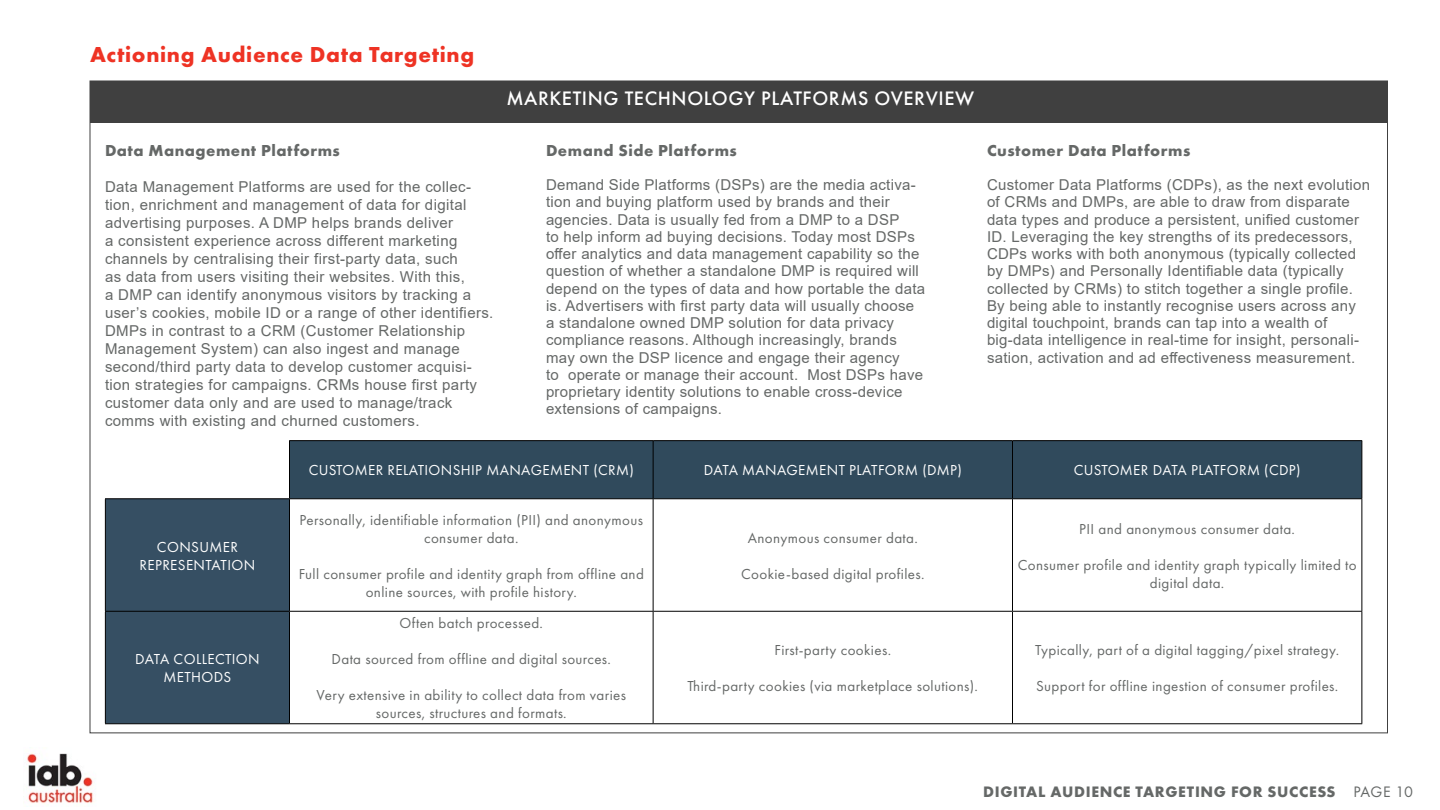
<style>
.page{position:relative;width:1440px;height:810px;background:#fff}
.page>*{position:absolute;margin:0;border:0;box-sizing:border-box;transform-origin:0 0}
.t1{font:700 22.5px "Futura PT";letter-spacing:.03em;color:#ee3324}
.Graph_Head_1{font:500 20.25px "Futura PT";letter-spacing:.03em;color:#fff}
.SubHead{font:700 16.5px "Futura PT";letter-spacing:.03em;color:#656867}
.t2{font:700 15.75px "Futura PT";letter-spacing:.04em;color:#656867}
.Grey_body_Main{font:15px/17.2px "Arial";letter-spacing:.02em;color:#656867}
.Graph_body_20{font:15px/18px "Futura PT";letter-spacing:.025em;color:#656867;text-align:center}
.Graph_body_20-2{font:15px/18px "Futura PT";letter-spacing:.025em;color:#fff;text-align:center}
.s1{font-weight:400}
</style>
<div class="page">
<div style="left:90px;top:81px;width:1298px;height:42px;background:#404040"></div>
<div style="left:290px;top:441px;width:1072px;height:57px;background:#304a5c"></div>
<div style="left:106px;top:499px;width:183px;height:224px;background:#364f63"></div>
<hr style="left:289px;top:440px;width:364px;height:1px;background:#000">
<hr style="left:289px;top:441px;width:1px;height:57px;background:#000">
<hr style="left:653px;top:440px;width:360px;height:1px;background:#000">
<hr style="left:653px;top:441px;width:1px;height:57px;background:#000">
<hr style="left:1012px;top:440px;width:350px;height:1px;background:#000">
<hr style="left:1012px;top:441px;width:1px;height:57px;background:#000">
<hr style="left:1362px;top:441px;width:1px;height:57px;background:#000">
<hr style="left:105px;top:498px;width:185px;height:1px;background:#000">
<hr style="left:105px;top:499px;width:1px;height:112px;background:#000">
<hr style="left:290px;top:498px;width:363px;height:1px;background:#000">
<hr style="left:289px;top:499px;width:1px;height:112px;background:#000">
<hr style="left:653px;top:498px;width:360px;height:1px;background:#000">
<hr style="left:653px;top:499px;width:1px;height:112px;background:#000">
<hr style="left:1012px;top:498px;width:350px;height:1px;background:#000">
<hr style="left:1012px;top:499px;width:1px;height:112px;background:#000">
<hr style="left:1362px;top:499px;width:1px;height:112px;background:#000">
<hr style="left:105px;top:611px;width:185px;height:1px;background:#000">
<hr style="left:105px;top:612px;width:1px;height:111px;background:#000">
<hr style="left:290px;top:611px;width:363px;height:1px;background:#000">
<hr style="left:289px;top:612px;width:1px;height:111px;background:#000">
<hr style="left:653px;top:611px;width:360px;height:1px;background:#000">
<hr style="left:653px;top:612px;width:1px;height:111px;background:#000">
<hr style="left:1012px;top:611px;width:350px;height:1px;background:#000">
<hr style="left:1012px;top:612px;width:1px;height:111px;background:#000">
<hr style="left:1362px;top:612px;width:1px;height:111px;background:#000">
<hr style="left:105px;top:723px;width:185px;height:1px;background:#000">
<hr style="left:290px;top:723px;width:363px;height:1px;background:#000">
<hr style="left:653px;top:723px;width:360px;height:1px;background:#000">
<hr style="left:1012px;top:723px;width:350px;height:1px;background:#000">
<img style="left:27px;top:753px;width:67px;height:51px">
<p class="t1" style="left:90px;top:40px;width:386px">Actioning Audience Data Targeting</p>
<p class="SubHead" style="left:105px;top:140px;width:236px">Data Management Platforms</p>
<p class="Grey_body_Main" style="left:105px;top:177px;width:390px;line-height:18px">Data Management Platforms are used for the collec&shy;tion, enrichment and management of data for digital advertising purposes. A DMP helps brands deliver<br>a consistent experience across different marketing channels by centralising their first-party data, such<br>as data from users visiting their websites. With this,<br>a DMP can identify anonymous visitors by tracking a user’s cookies, mobile ID or a range of other identifiers.<br>DMPs in contrast to a CRM (Customer Relationship Management System) can also ingest and manage second/third party data to develop customer acquisi&shy;tion strategies for campaigns. CRMs house first party customer data only and are used to manage/track comms with existing and churned customers.</p>
<p class="Graph_Head_1" style="left:506px;top:87px;width:469px">MARKETING TECHNOLOGY PLATFORMS OVERVIEW</p>
<p class="SubHead" style="left:546px;top:140px;width:192px">Demand Side Platforms</p>
<p class="Grey_body_Main" style="left:546px;top:176px;width:381px">Demand Side Platforms (DSPs) are the media activa&shy;tion and buying platform used by brands and their agencies. Data is usually fed from a DMP to a DSP<br>to help inform ad buying decisions. Today most DSPs offer analytics and data management capability so the question of whether a standalone DMP is required will depend on the types of data and how portable the data is. Advertisers with first party data will usually choose a standalone owned DMP solution for data privacy compliance reasons. Although increasingly, brands may own the DSP licence and engage their agency<br>to operate or manage their account. Most DSPs have proprietary identity solutions to enable cross-device extensions of campaigns.</p>
<p class="SubHead" style="left:987px;top:140px;width:205px">Customer Data Platforms</p>
<p class="Grey_body_Main" style="left:987px;top:176px;width:385px">Customer Data Platforms (CDPs), as the next evolution of CRMs and DMPs, are able to draw from disparate data types and produce a persistent, unified customer ID. Leveraging the key strengths of its predecessors, CDPs works with both anonymous (typically collected by DMPs) and Personally Identifiable data (typically collected by CRMs) to stitch together a single profile.<br>By being able to instantly recognise users across any digital touchpoint, brands can tap into a wealth of big-data intelligence in real-time for insight, personali&shy;sation, activation and ad effectiveness measurement.</p>
<p class="Graph_body_20-2" style="left:140px;top:538px;width:117px">CONSUMER<br>REPRESENTATION</p>
<p class="Graph_body_20-2" style="left:135px;top:650px;width:126px">DATA COLLECTION<br>METHODS</p>
<p class="Graph_body_20-2" style="left:309px;top:461px;width:327px">CUSTOMER RELATIONSHIP MANAGEMENT (CRM)</p>
<p class="Graph_body_20-2" style="left:704px;top:461px;width:260px">DATA MANAGEMENT PLATFORM (DMP)</p>
<p class="Graph_body_20-2" style="left:1074px;top:461px;width:228px">CUSTOMER DATA PLATFORM (CDP)</p>
<p class="Graph_body_20" style="left:300px;top:511px;width:345px">Personally, identifiable information (PII) and anonymous consumer data.</p>
<p class="Graph_body_20" style="left:299px;top:565px;width:347px">Full consumer profile and identity graph from offline and online sources, with profile history.</p>
<p class="Graph_body_20" style="left:400px;top:614px;width:145px">Often batch processed.</p>
<p class="Graph_body_20" style="left:332px;top:650px;width:281px">Data sourced from offline and digital sources.</p>
<p class="Graph_body_20" style="left:317px;top:686px;width:311px">Very extensive in ability to collect data from varies sources, structures and formats.</p>
<p class="Graph_body_20" style="left:748px;top:529px;width:172px">Anonymous consumer data.</p>
<p class="Graph_body_20" style="left:741px;top:565px;width:185px">Cookie-based digital profiles.</p>
<p class="Graph_body_20" style="left:775px;top:641px;width:118px">First-party cookies.</p>
<p class="Graph_body_20" style="left:688px;top:677px;width:292px">Third-party cookies (via marketplace solutions).</p>
<p class="Graph_body_20" style="left:1079px;top:520px;width:217px">PII and anonymous consumer data.</p>
<p class="Graph_body_20" style="left:1018px;top:556px;width:340px">Consumer profile and identity graph typically limited to digital data.</p>
<p class="Graph_body_20" style="left:1035px;top:641px;width:305px">Typically, part of a digital tagging/pixel strategy.</p>
<p class="Graph_body_20" style="left:1036px;top:677px;width:304px">Support for offline ingestion of consumer profiles.</p>
<p class="t2" style="left:983px;top:782px;width:431px">DIGITAL AUDIENCE TARGETING FOR SUCCESS <span class="s1">PAGE 10</span></p>
</div>
